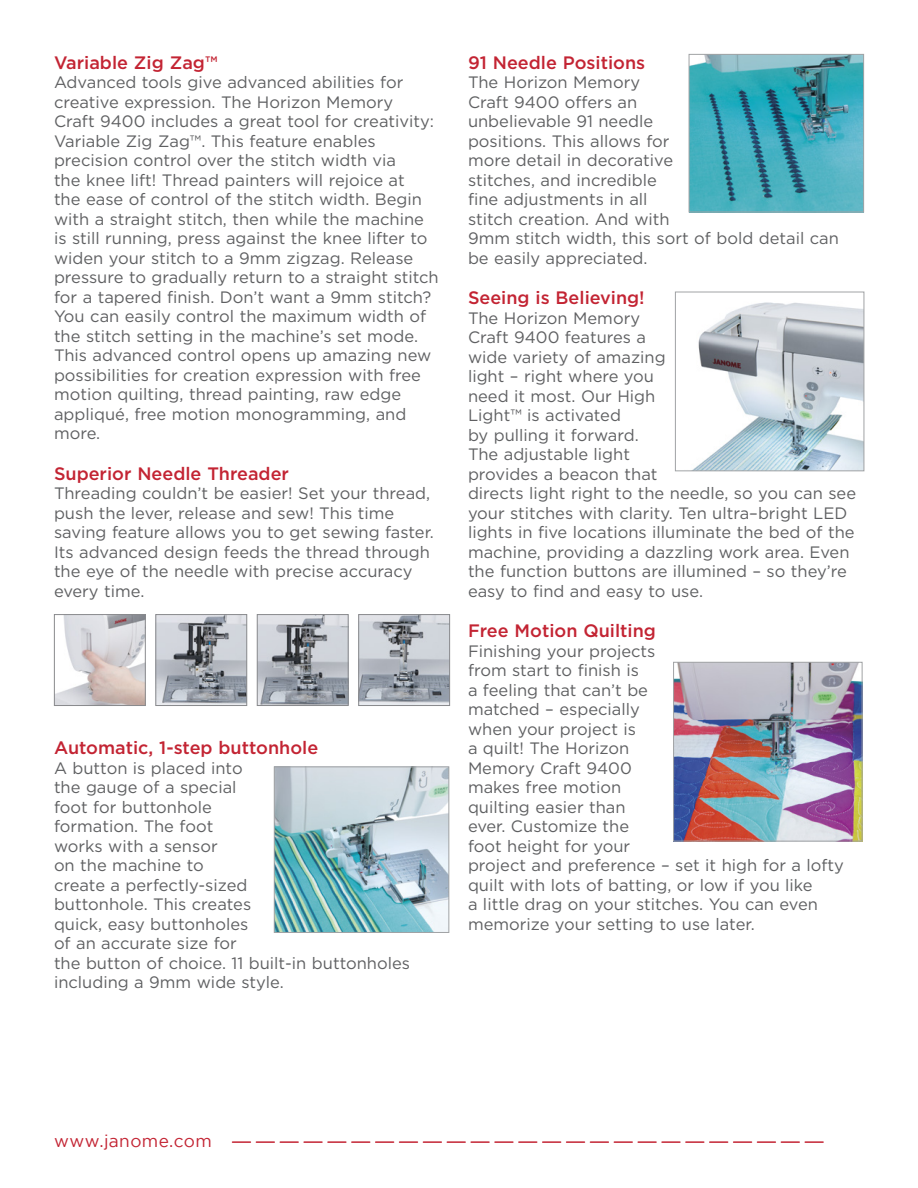
<style>
.page{position:relative;width:918px;height:1188px;background:#fff}
.page>*{position:absolute;margin:0;border:0;box-sizing:border-box;transform-origin:0 0}
.t1{font:500 18px "Gotham HTF";color:#c32433}
.t2{font:17.25px "Gotham";letter-spacing:.025em;color:#c32433}
.t3{font:16.5px/19.5px "Gotham HTF";color:#5f6062}
</style>
<div class="page">
<svg style="left:232px;top:1141px;width:591px;height:2px"></svg>
<img style="left:694px;top:302px;width:168px;height:167px">
<div style="left:675px;top:292px;width:189px;height:179px;border:1px solid #a1a3a5"></div>
<img style="left:675px;top:664px;width:185px;height:176px">
<div style="left:673px;top:662px;width:189px;height:180px;border:1px solid #a1a3a5"></div>
<img style="left:691px;top:56px;width:171px;height:154px">
<div style="left:689px;top:54px;width:175px;height:158px;border:1px solid #a1a3a5"></div>
<img style="left:276px;top:768px;width:171px;height:163px">
<div style="left:274px;top:766px;width:175px;height:167px;border:1px solid #a1a3a5"></div>
<img style="left:56px;top:616px;width:88px;height:88px">
<div style="left:54px;top:614px;width:92px;height:92px;border:1px solid #898a8d"></div>
<img style="left:157px;top:616px;width:88px;height:88px">
<div style="left:155px;top:614px;width:92px;height:92px;border:1px solid #898a8d"></div>
<img style="left:259px;top:616px;width:88px;height:88px">
<div style="left:257px;top:614px;width:92px;height:92px;border:1px solid #898a8d"></div>
<img style="left:360px;top:616px;width:88px;height:88px">
<div style="left:358px;top:614px;width:92px;height:92px;border:1px solid #898a8d"></div>
<p class="t1" style="left:54px;top:52px;width:165px">Variable Zig Zag™</p>
<p class="t3" style="left:54px;top:73px;width:386px">Advanced tools give advanced abilities for creative expression. The Horizon Memory<br>Craft 9400 includes a great tool for creativity:<br>Variable Zig Zag™. This feature enables precision control over the stitch width via<br>the knee lift! Thread painters will rejoice at<br>the ease of control of the stitch width. Begin with a straight stitch, then while the machine is still running, press against the knee lifter to widen your stitch to a 9mm zigzag. Release pressure to gradually return to a straight stitch for a tapered finish. Don’t want a 9mm stitch?<br>You can easily control the maximum width of the stitch setting in the machine’s set mode.<br>This advanced control opens up amazing new possibilities for creation expression with free motion quilting, thread painting, raw edge appliqué, free motion monogramming, and more.</p>
<p class="t1" style="left:54px;top:463px;width:237px">Superior Needle Threader</p>
<p class="t3" style="left:54px;top:484px;width:382px">Threading couldn’t be easier! Set your thread, push the lever, release and sew! This time saving feature allows you to get sewing faster.<br>Its advanced design feeds the thread through the eye of the needle with precise accuracy every time.</p>
<p class="t1" style="left:54px;top:738px;width:266px">Automatic, 1-step buttonhole</p>
<p class="t3" style="left:54px;top:758px;width:358px">A button is placed into<br>the gauge of a special<br>foot for buttonhole<br>formation. The foot<br>works with a sensor<br>on the machine to<br>create a perfectly-sized<br>buttonhole. This creates<br>quick, easy buttonholes<br>of an accurate size for<br>the button of choice. 11 built-in buttonholes including a 9mm wide style.</p>
<p class="t1" style="left:468px;top:52px;width:179px">91 Needle Positions</p>
<p class="t3" style="left:468px;top:73px;width:373px">The Horizon Memory<br>Craft 9400 offers an<br>unbelievable 91 needle<br>positions. This allows for<br>more detail in decorative<br>stitches, and incredible<br>fine adjustments in all<br>stitch creation. And with<br>9mm stitch width, this sort of bold detail can be easily appreciated.</p>
<p class="t1" style="left:468px;top:288px;width:178px">Seeing is Believing!</p>
<p class="t3" style="left:468px;top:308px;width:390px">The Horizon Memory<br>Craft 9400 features a<br>wide variety of amazing<br>light – right where you<br>need it most. Our High<br>Light™ is activated<br>by pulling it forward.<br>The adjustable light<br>provides a beacon that<br>directs light right to the needle, so you can see your stitches with clarity. Ten ultra–bright LED lights in five locations illuminate the bed of the machine, providing a dazzling work area. Even the function buttons are illumined – so they’re easy to find and easy to use.</p>
<p class="t1" style="left:468px;top:621px;width:190px">Free Motion Quilting</p>
<p class="t3" style="left:468px;top:641px;width:377px">Finishing your projects<br>from start to finish is<br>a feeling that can’t be<br>matched – especially<br>when your project is<br>a quilt! The Horizon<br>Memory Craft 9400<br>makes free motion<br>quilting easier than<br>ever. Customize the<br>foot height for your<br>project and preference – set it high for a lofty quilt with lots of batting, or low if you like<br>a little drag on your stitches. You can even memorize your setting to use later.</p>
<p class="t2" style="left:54px;top:1131px;width:159px">www.janome.com</p>
</div>
